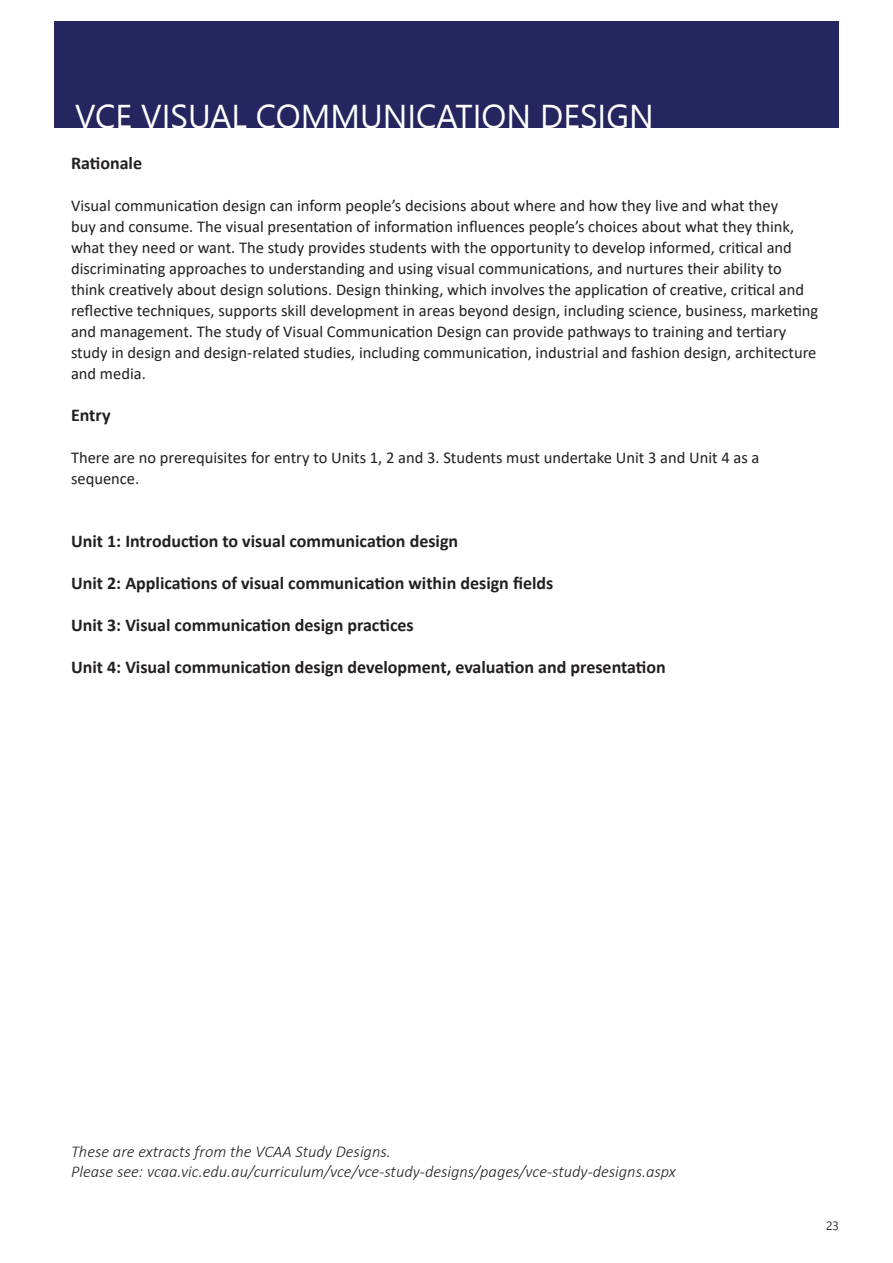
<style>
.page{position:relative;width:893px;height:1263px;background:#fff}
.page>*{position:absolute;margin:0;border:0;box-sizing:border-box;transform-origin:0 0}
.t1{font:33px "Nirmala UI";color:#fff}
.t2{font:700 18px "Calibri";color:#231f20}
.t3{font:16.5px/21px "Calibri";color:#231f20}
.t4{font:italic 300 16.5px/19.8px "Calibri";color:#231f20}
.t5{font:12px "Nirmala UI";color:#231f20}
</style>
<div class="page">
<div style="left:54px;top:21px;width:785px;height:107px;background:#252560"></div>
<p class="t1" style="left:75px;top:89px;width:580px">VCE VISUAL COMMUNICATION DESIGN</p>
<p class="t2" style="left:71px;top:150px;width:73px">Rationale</p>
<p class="t3" style="left:71px;top:195px;width:749px">Visual communication design can inform people’s decisions about where and how they live and what they<br>buy and consume. The visual presentation of information influences people’s choices about what they think, what they need or want. The study provides students with the opportunity to develop informed, critical and discriminating approaches to understanding and using visual communications, and nurtures their ability to think creatively about design solutions. Design thinking, which involves the application of creative, critical and reflective techniques, supports skill development in areas beyond design, including science, business, marketing and management. The study of Visual Communication Design can provide pathways to training and tertiary study in design and design-related studies, including communication, industrial and fashion design, architecture and media.</p>
<p class="t2" style="left:71px;top:402px;width:41px">Entry</p>
<p class="t3" style="left:71px;top:447px;width:690px">There are no prerequisites for entry to Units 1, 2 and 3. Students must undertake Unit 3 and Unit 4 as a sequence.</p>
<p class="t2" style="left:71px;top:528px;width:389px">Unit 1: Introduction to visual communication design</p>
<p class="t2" style="left:71px;top:570px;width:484px">Unit 2: Applications of visual communication within design fields</p>
<p class="t2" style="left:71px;top:612px;width:344px">Unit 3: Visual communication design practices</p>
<p class="t2" style="left:71px;top:654px;width:596px">Unit 4: Visual communication design development, evaluation and presentation</p>
<p class="t4" style="left:71px;top:1141px;width:606px">These are extracts from the VCAA Study Designs.<br>Please see: vcaa.vic.edu.au/curriculum/vce/vce-study-designs/pages/vce-study-designs.aspx</p>
<p class="t5" style="left:826px;top:1216px;width:14px">23</p>
</div>
